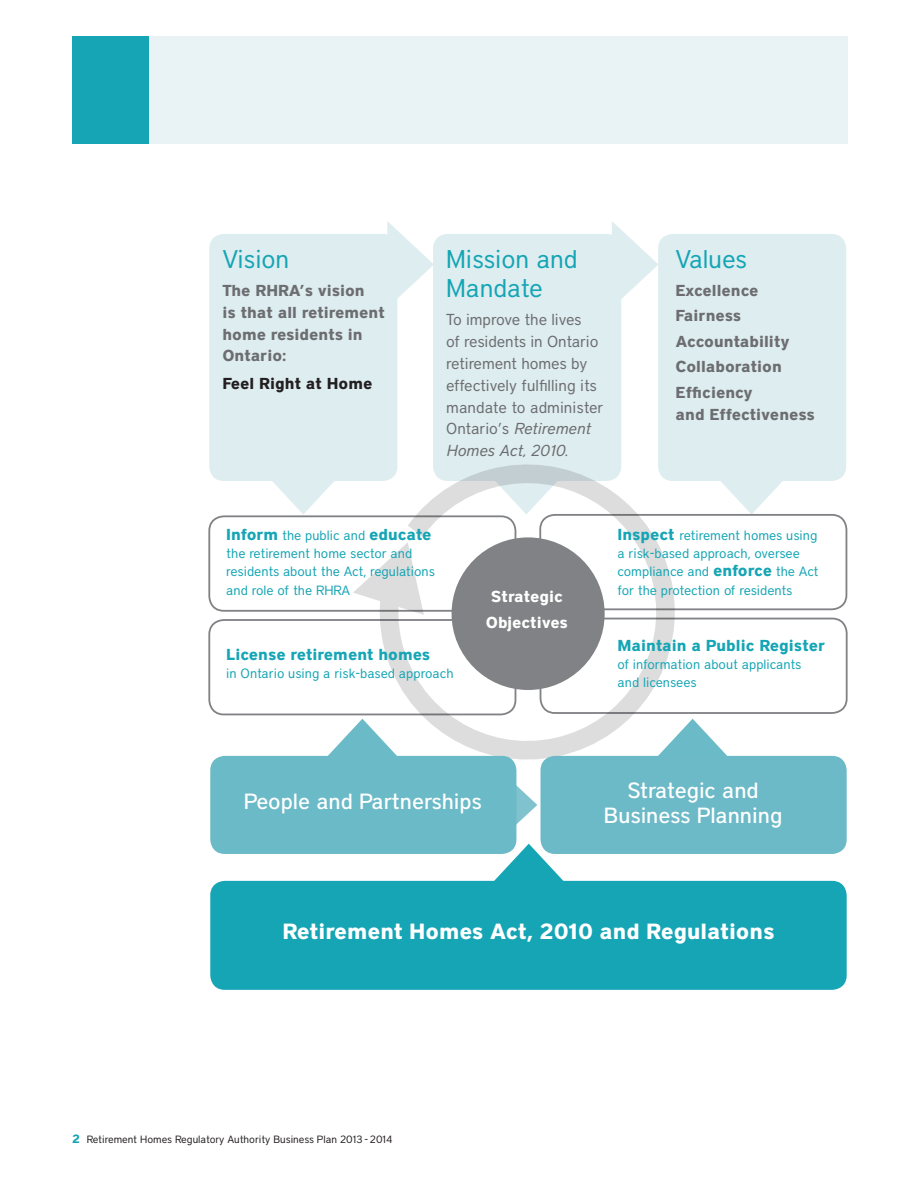
<style>
.page{position:relative;width:918px;height:1188px;background:#fff}
.page>*{position:absolute;margin:0;border:0;box-sizing:border-box;transform-origin:0 0}
.t1{font:25.5px/29.1px "District";letter-spacing:-.005em;color:#15a5b5}
.t2{font:500 21.9px/25.5px "District";letter-spacing:-.005em;color:#fff;text-align:center}
.t3{font:700 21.9px "District";letter-spacing:-.005em;color:#fff}
.t4{font:15.75px/21.9px "District";letter-spacing:-.005em;color:#6c6d70}
.t5{font:700 15.75px/25.5px "District";color:#6c6d70}
.t6{font:700 15.75px "District";color:#15a5b5}
.t7{font:700 15.75px/25.5px "District";color:#fff;text-align:center}
.t8{font:700 15.75px "District";color:#231f20}
.t9{font:13.35px/18.3px "District";color:#15a5b5}
.t10{font:10.5px "District";color:#231f20}
.s1{font-style:italic}
.s2{font-weight:400;font-size:13.35px}
.s3{font-weight:700;font-size:15.75px}
.s4{font-weight:700;font-size:12px;color:#15a5b5}
</style>
<div class="page">
<div style="left:72px;top:36px;width:776px;height:108px;background:#e9f3f5"></div>
<div style="left:72px;top:36px;width:76px;height:108px;background:#15a5b5"></div>
<svg style="left:516px;top:778px;width:21px;height:54px"></svg>
<div style="left:209px;top:234px;width:188px;height:247px;background:#deedf0;border-radius:15px"></div>
<div style="left:433px;top:234px;width:188px;height:247px;background:#deedf0;border-radius:15px"></div>
<div style="left:658px;top:234px;width:188px;height:247px;background:#deedf0;border-radius:15px"></div>
<svg style="left:387px;top:221px;width:47px;height:87px"></svg>
<svg style="left:612px;top:221px;width:47px;height:78px"></svg>
<svg style="left:272px;top:481px;width:62px;height:33px"></svg>
<svg style="left:309px;top:719px;width:57px;height:37px"></svg>
<svg style="left:697px;top:723px;width:49px;height:33px"></svg>
<svg style="left:475px;top:844px;width:107px;height:37px"></svg>
<svg style="left:721px;top:481px;width:62px;height:33px"></svg>
<div style="left:208px;top:515px;width:308px;height:97px;border:2px solid #808285;border-radius:15px"></div>
<div style="left:208px;top:619px;width:308px;height:96px;border:2px solid #808285;border-radius:15px"></div>
<div style="left:539px;top:514px;width:308px;height:96px;border:2px solid #808285;border-radius:15px"></div>
<div style="left:540px;top:618px;width:308px;height:96px;border:2px solid #808285;border-radius:15px"></div>
<svg style="left:366px;top:455px;width:331px;height:305px"></svg>
<svg style="left:353px;top:542px;width:71px;height:73px"></svg>
<div style="left:452px;top:537px;width:153px;height:153px;background:#808285;border-radius:50%"></div>
<div style="left:210px;top:756px;width:306px;height:98px;background:#6bbac7;border-radius:15px"></div>
<div style="left:541px;top:756px;width:306px;height:98px;background:#6cbac7;border-radius:15px"></div>
<div style="left:210px;top:881px;width:637px;height:109px;background:#15a5b5;border-radius:15px"></div>
<h2 class="t1" style="left:222px;top:244px;width:69px">Vision</h2>
<p class="t5" style="left:222px;top:279px;width:164px;line-height:21.9px">The RHRA’s vision<br>is that all retirement home residents in<br>Ontario:</p>
<p class="t8" style="left:222px;top:374px;width:152px">Feel Right at Home</p>
<h2 class="t1" style="left:446px;top:244px;width:133px">Mission and<br>Mandate</h2>
<p class="t4" style="left:446px;top:308px;width:159px">To improve the lives<br>of residents in Ontario retirement homes by effectively fulfilling its mandate to administer<br>Ontario’s <span class="s1">Retirement<br>Homes Act, 2010.</span></p>
<h2 class="t1" style="left:676px;top:244px;width:73px">Values</h2>
<p class="t5" style="left:676px;top:277px;width:116px">Excellence<br>Fairness<br>Accountability<br>Collaboration<br>Efficiency</p>
<p class="t5" style="left:676px;top:401px;width:141px">and Effectiveness</p>
<p class="t6" style="left:226px;top:525px;width:207px">Inform <span class="s2">the public and</span> educate</p>
<p class="t9" style="left:226px;top:544px;width:210px">the retirement home sector and residents about the Act, regulations and role of the RHRA</p>
<p class="t6" style="left:226px;top:644px;width:205px">License retirement homes</p>
<p class="t9" style="left:226px;top:664px;width:229px">in Ontario using a risk-based approach</p>
<p class="t7" style="left:486px;top:583px;width:84px">Strategic<br>Objectives</p>
<p class="t9" style="left:618px;top:526px;width:202px"><span class="s3">Inspect</span> retirement homes using a risk-based approach, oversee compliance and <span class="s3">enforce</span> the Act for the protection of residents</p>
<p class="t6" style="left:618px;top:636px;width:209px">Maintain a Public Register</p>
<p class="t9" style="left:618px;top:655px;width:185px">of information about applicants and licensees</p>
<p class="t2" style="left:244px;top:788px;width:240px">People and Partnerships</p>
<p class="t2" style="left:604px;top:777px;width:180px">Strategic and<br>Business Planning</p>
<p class="t3" style="left:282px;top:918px;width:494px">Retirement Homes Act, 2010 and Regulations</p>
<p class="t10" style="left:72px;top:1133px;width:322px"><span class="s4">2</span> Retirement Homes Regulatory Authority Business Plan 2013 - 2014</p>
</div>
